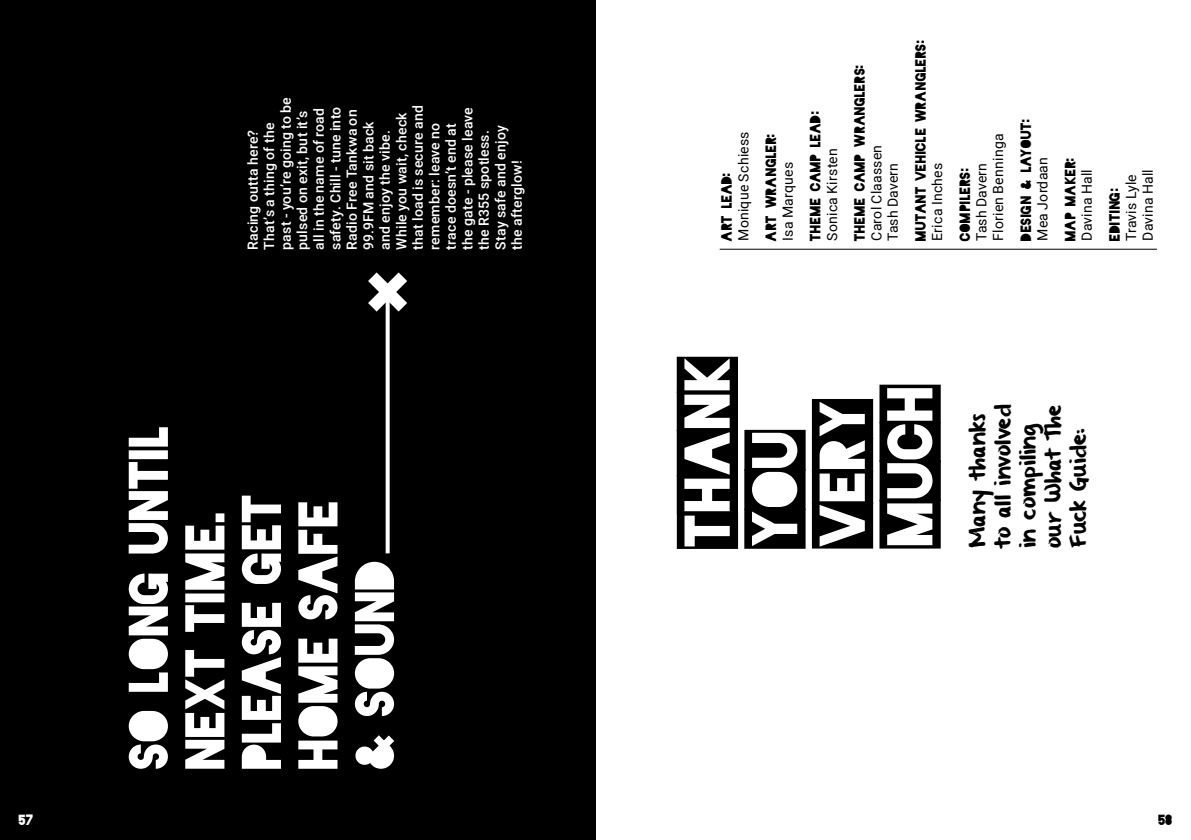
<style>
.page{position:relative;width:1191px;height:840px;background:#fff}
.page>*{position:absolute;margin:0;border:0;box-sizing:border-box;transform-origin:0 0}
.t1{font:73px/67.6px "Blackout 2 AM";color:#000}
.t2{font:52.6px/56.6px "Blackout Midnight";color:#fff}
.t3{font:17.8px/25.2px "From Where You Are";letter-spacing:.01em;color:#000}
.t4{font:500 14px/16.6px "Roboto";letter-spacing:.015em;color:#fff}
.t5{font:14px/16.6px "Roboto";letter-spacing:.015em;color:#000}
.t6{font:14px "Blackout Midnight";letter-spacing:.025em;color:#000}
.t7{font:14px "Blackout Midnight";color:#fff}
</style>
<div class="page">
<div style="left:0;top:0;width:595px;height:839px;background:#000"></div>
<hr style="left:719px;top:248px;width:438px;height:1px;background:#000">
<svg style="left:386px;top:311px;width:4px;height:242px"></svg>
<svg style="left:368px;top:272px;width:39px;height:39px"></svg>
<p class="t4" style="left:244px;top:249px;width:154px;rotate:-90deg">Racing outta here?<br>That’s a thing of the past - you’re going to be pulsed on exit, but it’s all in the name of road safety. Chill - tune into<br>Radio Free Tankwa on<br>99.9FM and sit back and enjoy the vibe.<br>While you wait, check that load is secure and remember: leave no trace doesn’t end at<br>the gate - please leave the R355 spotless.<br>Stay safe and enjoy<br>the afterglow!</p>
<h2 class="t2" style="left:121px;top:768px;width:346px;rotate:-90deg">SO LONG UNTIL<br>NEXT TIME.<br>PLEASE GET<br>HOME SAFE<br>&amp; SOUND</h2>
<p class="t5" style="left:734px;top:241px;width:111px;rotate:-90deg">Monique Schiess</p>
<p class="t6" style="left:765px;top:241px;width:109px;rotate:-90deg">Art Wrangler:</p>
<p class="t5" style="left:779px;top:241px;width:80px;rotate:-90deg">Isa Marques</p>
<p class="t6" style="left:720px;top:241px;width:70px;rotate:-90deg">Art Lead:</p>
<p class="t6" style="left:809px;top:241px;width:132px;rotate:-90deg">Theme Camp lead:</p>
<p class="t5" style="left:823px;top:241px;width:94px;rotate:-90deg">Sonica Kirsten</p>
<p class="t6" style="left:854px;top:241px;width:178px;rotate:-90deg">Theme Camp Wranglers:</p>
<p class="t5" style="left:867px;top:241px;width:97px;rotate:-90deg">Carol Claassen<br>Tash Davern</p>
<p class="t6" style="left:914px;top:241px;width:203px;rotate:-90deg">MUTANT VEHICLE WRANGLERS:</p>
<p class="t5" style="left:972px;top:240px;width:108px;rotate:-90deg">Tash Davern<br>Florien Benninga</p>
<p class="t5" style="left:928px;top:241px;width:79px;rotate:-90deg">Erica Inches</p>
<p class="t6" style="left:959px;top:241px;width:75px;rotate:-90deg">Compilers:</p>
<p class="t6" style="left:1020px;top:240px;width:124px;rotate:-90deg">Design &amp; Layout:</p>
<p class="t5" style="left:1033px;top:240px;width:85px;rotate:-90deg">Mea Jordaan</p>
<p class="t6" style="left:1064px;top:240px;width:85px;rotate:-90deg">Map Maker:</p>
<p class="t5" style="left:1078px;top:240px;width:73px;rotate:-90deg">Davina Hall</p>
<p class="t5" style="left:1122px;top:240px;width:73px;rotate:-90deg">Travis Lyle<br>Davina Hall</p>
<p class="t6" style="left:1108px;top:240px;width:55px;rotate:-90deg">Editing:</p>
<h1 class="t1" style="left:679px;top:547px;width:192px;rotate:-90deg">THANK you very much</h1>
<p class="t3" style="left:966px;top:547px;width:145px;rotate:-90deg">Many thanks to all involved in compiling our What The<br>Fuck Guide:</p>
<p class="t7" style="left:19px;top:813px;width:16px">57</p>
<p class="t6" style="left:1158px;top:813px;width:16px">58</p>
</div>
